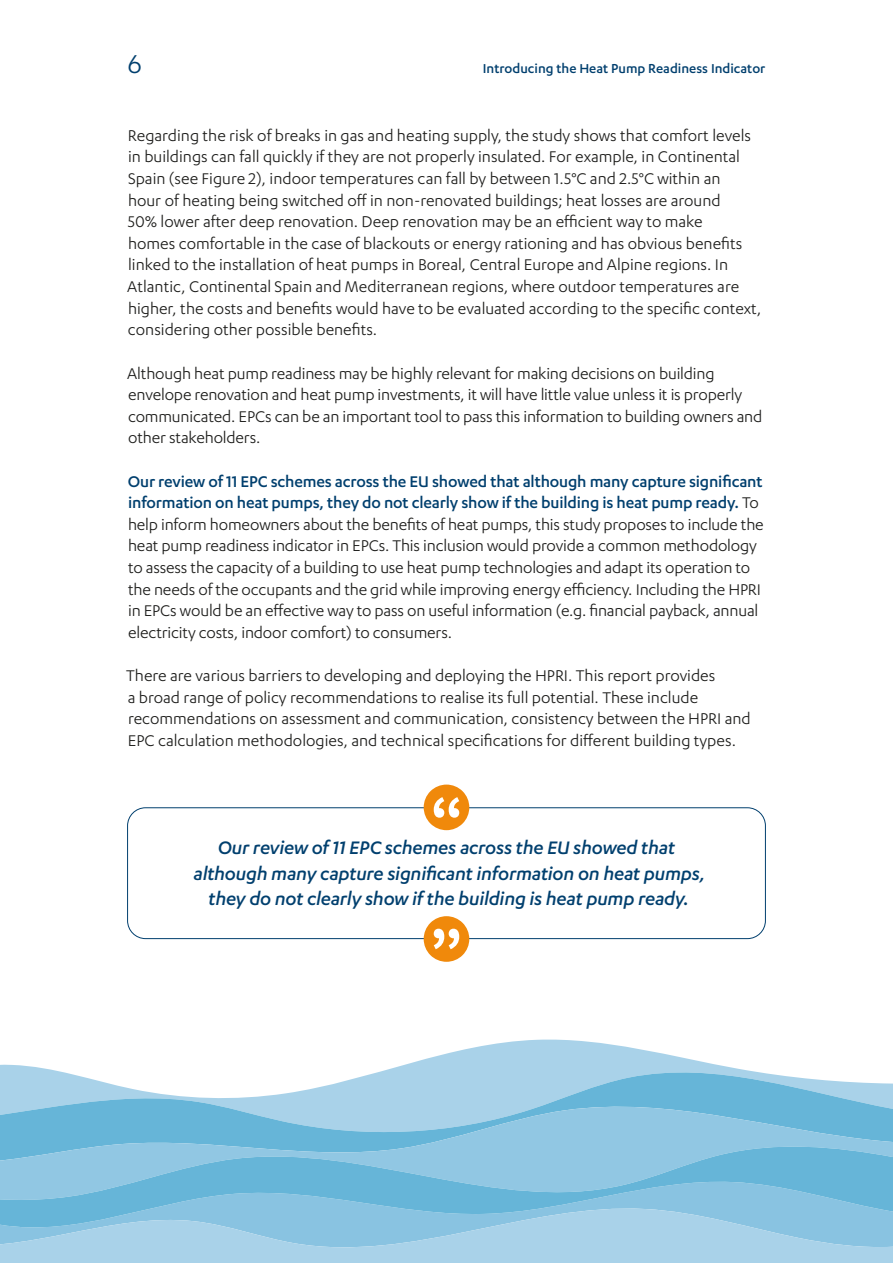
<style>
.page{position:relative;width:893px;height:1263px;background:#fff}
.page>*{position:absolute;margin:0;border:0;box-sizing:border-box;transform-origin:0 0}
.t1{font:30px "Karbon";color:#003f6e}
.t2{font:italic 500 21px/25.5px "Karbon";letter-spacing:-.01em;color:#003f6e;text-align:center}
.t3{font:18px/21.6px "Karbon";color:#1d1d1b}
.t4{font:500 15px "Karbon";color:#003f6e}
.s1{font-weight:500;color:#003f6e}
</style>
<div class="page">
<svg style="left:422px;top:1039px;width:271px;height:21px;fill:#a9d2e9"></svg>
<svg style="left:0;top:1060px;width:893px;height:35px;fill:#a9d2e9"></svg>
<svg style="left:0;top:1095px;width:893px;height:46px;background:#83c1df"></svg>
<svg style="left:0;top:1238px;width:893px;height:25px;background:#a6d0e8"></svg>
<svg style="left:0;top:1141px;width:893px;height:97px;background:#82c1df"></svg>
<div style="left:127px;top:807px;width:639px;height:132px;border:1px solid #003f6e;border-radius:18px"></div>
<svg style="left:424px;top:784px;width:45px;height:46px"></svg>
<svg style="left:424px;top:916px;width:45px;height:46px"></svg>
<h1 class="t1" style="left:128px;top:47px;width:16px">6</h1>
<p class="t4" style="left:483px;top:60px;width:284px">Introducing the Heat Pump Readiness Indicator</p>
<p class="t3" style="left:127px;top:124px;width:636px">Regarding the risk of breaks in gas and heating supply, the study shows that comfort levels in buildings can fall quickly if they are not properly insulated. For example, in Continental Spain (see Figure 2), indoor temperatures can fall by between 1.5°C and 2.5°C within an<br>hour of heating being switched off in non-renovated buildings; heat losses are around<br>50% lower after deep renovation. Deep renovation may be an efficient way to make<br>homes comfortable in the case of blackouts or energy rationing and has obvious benefits linked to the installation of heat pumps in Boreal, Central Europe and Alpine regions. In Atlantic, Continental Spain and Mediterranean regions, where outdoor temperatures are higher, the costs and benefits would have to be evaluated according to the specific context, considering other possible benefits.</p>
<p class="t3" style="left:127px;top:362px;width:637px">Although heat pump readiness may be highly relevant for making decisions on building envelope renovation and heat pump investments, it will have little value unless it is properly communicated. EPCs can be an important tool to pass this information to building owners and other stakeholders.</p>
<p class="t3" style="left:128px;top:470px;width:637px"><span class="s1">Our review of 11 EPC schemes across the EU showed that although many capture significant information on heat pumps, they do not clearly show if the building is heat pump ready.</span> To help inform homeowners about the benefits of heat pumps, this study proposes to include the heat pump readiness indicator in EPCs. This inclusion would provide a common methodology to assess the capacity of a building to use heat pump technologies and adapt its operation to the needs of the occupants and the grid while improving energy efficiency. Including the HPRI in EPCs would be an effective way to pass on useful information (e.g. financial payback, annual electricity costs, indoor comfort) to consumers.</p>
<p class="t3" style="left:126px;top:664px;width:626px">There are various barriers to developing and deploying the HPRI. This report provides<br>a broad range of policy recommendations to realise its full potential. These include recommendations on assessment and communication, consistency between the HPRI and EPC calculation methodologies, and technical specifications for different building types.</p>
<p class="t2" style="left:193px;top:834px;width:513px">Our review of 11 EPC schemes across the EU showed that although many capture significant information on heat pumps, they do not clearly show if the building is heat pump ready.</p>
</div>
